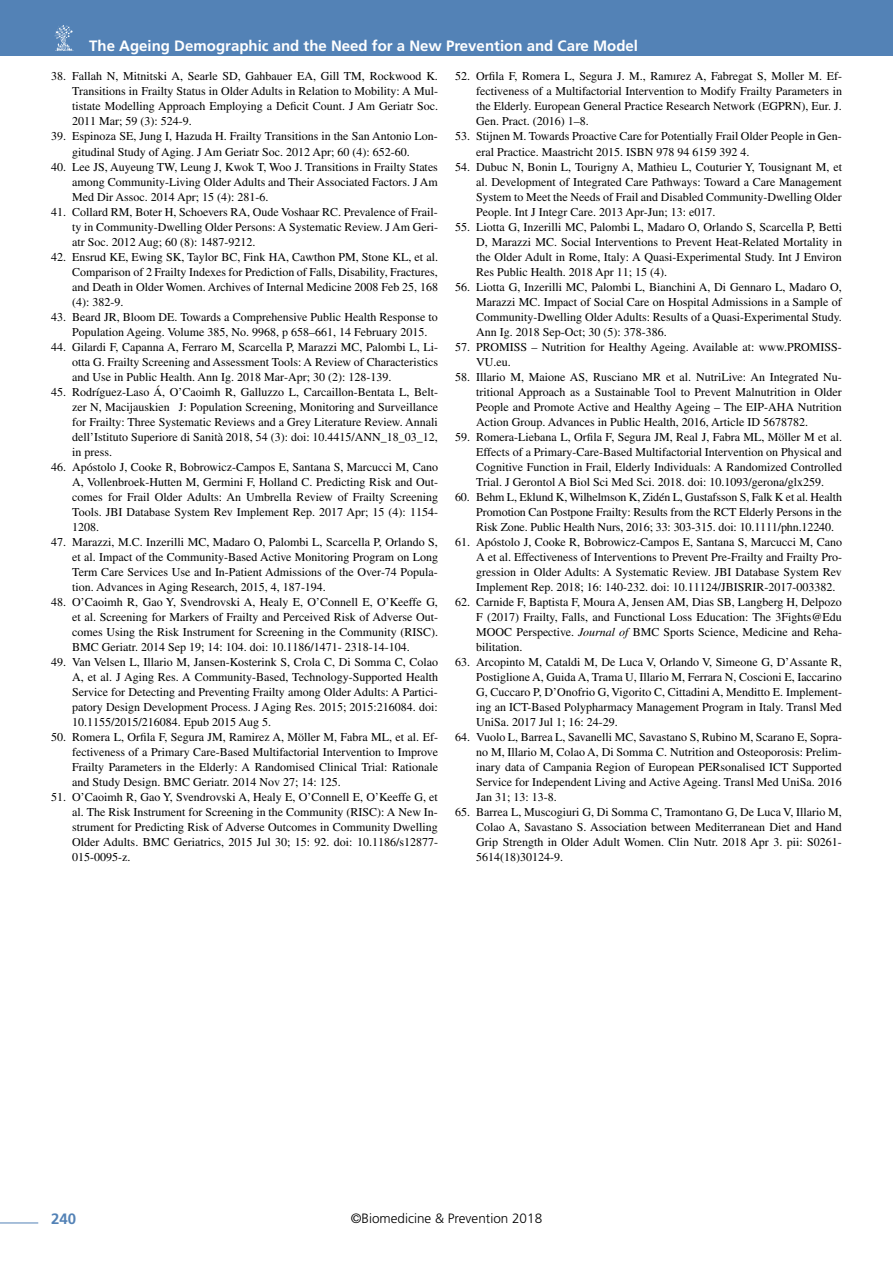
<style>
.page{position:relative;width:893px;height:1263px;background:#fff}
.page>*{position:absolute;margin:0;border:0;box-sizing:border-box;transform-origin:0 0}
.t1{font:700 15px "Frutiger LT Std";color:#fff}
.t2{font:700 15px "Frutiger LT Std";color:#5382b6}
.t3{font:300 13.5px "Frutiger LT Std";color:#000}
.t4{font:12px/15px "Times LT Std";color:#000;text-align:justify}
.s1{font-style:italic}
</style>
<div class="page">
<div style="left:0;top:0;width:893px;height:55px;background:#5382b6"></div>
<svg style="left:55px;top:25px;width:19px;height:26px"></svg>
<hr style="left:0;top:1222px;width:38px;height:1px;background:#5382b6">
<p class="t1" style="left:89px;top:36px;width:550px">The Ageing Demographic and the Need for a New Prevention and Care Model</p>
<p class="t4" style="left:72px;top:69px;width:367px;text-indent:-21px">38. Fallah N, Mitnitski A, Searle SD, Gahbauer EA, Gill TM, Rockwood K.<br>Transitions in Frailty Status in Older Adults in Relation to Mobility: A Mul&shy;tistate Modelling Approach Employing a Deficit Count. J Am Geriatr Soc.<br>2011 Mar; 59 (3): 524-9.</p>
<p class="t4" style="left:51px;top:129px;width:388px;text-align:center">39. Espinoza SE, Jung I, Hazuda H. Frailty Transitions in the San Antonio Lon&shy;gitudinal Study of Aging. J Am Geriatr Soc. 2012 Apr; 60 (4): 652-60.</p>
<p class="t4" style="left:72px;top:159px;width:367px;text-indent:-21px">40. Lee JS, Auyeung TW, Leung J, Kwok T, Woo J. Transitions in Frailty States among Community-Living Older Adults and Their Associated Factors. J Am Med Dir Assoc. 2014 Apr; 15 (4): 281-6.</p>
<p class="t4" style="left:72px;top:204px;width:367px;text-indent:-21px">41. Collard RM, Boter H, Schoevers RA, Oude Voshaar RC. Prevalence of Frail&shy;ty in Community-Dwelling Older Persons: A Systematic Review. J Am Geri&shy;atr Soc. 2012 Aug; 60 (8): 1487-9212.</p>
<p class="t4" style="left:72px;top:249px;width:367px;text-indent:-21px">42. Ensrud KE, Ewing SK, Taylor BC, Fink HA, Cawthon PM, Stone KL, et al.<br>Comparison of 2 Frailty Indexes for Prediction of Falls, Disability, Fractures, and Death in Older Women. Archives of Internal Medicine 2008 Feb 25, 168 (4): 382-9.</p>
<p class="t4" style="left:72px;top:309px;width:367px;text-indent:-21px">43. Beard JR, Bloom DE. Towards a Comprehensive Public Health Response to<br>Population Ageing. Volume 385, No. 9968, p 658–661, 14 February 2015.</p>
<p class="t4" style="left:72px;top:339px;width:367px;text-indent:-21px">44. Gilardi F, Capanna A, Ferraro M, Scarcella P, Marazzi MC, Palombi L, Li&shy;otta G. Frailty Screening and Assessment Tools: A Review of Characteristics and Use in Public Health. Ann Ig. 2018 Mar-Apr; 30 (2): 128-139.</p>
<p class="t4" style="left:72px;top:384px;width:367px;text-indent:-21px">45. Rodríguez-Laso Á, O’Caoimh R, Galluzzo L, Carcaillon-Bentata L, Belt&shy;zer N, Macijauskienė J: Population Screening, Monitoring and Surveillance for Frailty: Three Systematic Reviews and a Grey Literature Review. Annali dell’Istituto Superiore di Sanità 2018, 54 (3): doi: 10.4415/ANN_18_03_12, in press.</p>
<p class="t4" style="left:72px;top:459px;width:367px;text-indent:-21px">46. Apóstolo J, Cooke R, Bobrowicz-Campos E, Santana S, Marcucci M, Cano A, Vollenbroek-Hutten M, Germini F, Holland C. Predicting Risk and Out&shy;comes for Frail Older Adults: An Umbrella Review of Frailty Screening Tools. JBI Database System Rev Implement Rep. 2017 Apr; 15 (4): 1154- 1208.</p>
<p class="t4" style="left:72px;top:534px;width:367px;text-indent:-21px">47. Marazzi, M.C. Inzerilli MC, Madaro O, Palombi L, Scarcella P, Orlando S, et al. Impact of the Community-Based Active Monitoring Program on Long Term Care Services Use and In-Patient Admissions of the Over-74 Popula&shy;tion. Advances in Aging Research, 2015, 4, 187-194.</p>
<p class="t4" style="left:72px;top:594px;width:367px;text-indent:-21px">48. O’Caoimh R, Gao Y, Svendrovski A, Healy E, O’Connell E, O’Keeffe G, et al. Screening for Markers of Frailty and Perceived Risk of Adverse Out&shy;comes Using the Risk Instrument for Screening in the Community (RISC).<br>BMC Geriatr. 2014 Sep 19; 14: 104. doi: 10.1186/1471- 2318-14-104.</p>
<p class="t4" style="left:72px;top:654px;width:367px;text-indent:-21px">49. Van Velsen L, Illario M, Jansen-Kosterink S, Crola C, Di Somma C, Colao A, et al. J Aging Res. A Community-Based, Technology-Supported Health Service for Detecting and Preventing Frailty among Older Adults: A Partici&shy;patory Design Development Process. J Aging Res. 2015; 2015:216084. doi:<br>10.1155/2015/216084. Epub 2015 Aug 5.</p>
<p class="t4" style="left:72px;top:729px;width:367px;text-indent:-21px">50. Romera L, Orfila F, Segura JM, Ramirez A, Möller M, Fabra ML, et al. Ef&shy;fectiveness of a Primary Care-Based Multifactorial Intervention to Improve Frailty Parameters in the Elderly: A Randomised Clinical Trial: Rationale and Study Design. BMC Geriatr. 2014 Nov 27; 14: 125.</p>
<p class="t4" style="left:72px;top:789px;width:367px;text-indent:-21px">51. O’Caoimh R, Gao Y, Svendrovski A, Healy E, O’Connell E, O’Keeffe G, et al. The Risk Instrument for Screening in the Community (RISC): A New In&shy;strument for Predicting Risk of Adverse Outcomes in Community Dwelling Older Adults. BMC Geriatrics, 2015 Jul 30; 15: 92. doi: 10.1186/s12877- 015-0095-z.</p>
<p class="t4" style="left:476px;top:69px;width:367px;text-indent:-21px">52. Orfila F, Romera L, Segura J. M., Ramırez A, Fabregat S, Moller M. Ef&shy;fectiveness of a Multifactorial Intervention to Modify Frailty Parameters in the Elderly. European General Practice Research Network (EGPRN), Eur. J.<br>Gen. Pract. (2016) 1–8.</p>
<p class="t4" style="left:476px;top:129px;width:367px;text-indent:-21px">53. Stijnen M. Towards Proactive Care for Potentially Frail Older People in Gen&shy;eral Practice. Maastricht 2015. ISBN 978 94 6159 392 4.</p>
<p class="t4" style="left:476px;top:159px;width:367px;text-indent:-21px">54. Dubuc N, Bonin L, Tourigny A, Mathieu L, Couturier Y, Tousignant M, et al. Development of Integrated Care Pathways: Toward a Care Management System to Meet the Needs of Frail and Disabled Community-Dwelling Older People. Int J Integr Care. 2013 Apr-Jun; 13: e017.</p>
<p class="t4" style="left:476px;top:219px;width:367px;text-indent:-21px">55. Liotta G, Inzerilli MC, Palombi L, Madaro O, Orlando S, Scarcella P, Betti D, Marazzi MC. Social Interventions to Prevent Heat-Related Mortality in the Older Adult in Rome, Italy: A Quasi-Experimental Study. Int J Environ Res Public Health. 2018 Apr 11; 15 (4).</p>
<p class="t4" style="left:476px;top:279px;width:367px;text-indent:-21px">56. Liotta G, Inzerilli MC, Palombi L, Bianchini A, Di Gennaro L, Madaro O, Marazzi MC. Impact of Social Care on Hospital Admissions in a Sample of Community-Dwelling Older Adults: Results of a Quasi-Experimental Study.<br>Ann Ig. 2018 Sep-Oct; 30 (5): 378-386.</p>
<p class="t4" style="left:476px;top:339px;width:367px;text-indent:-21px">57. PROMISS – Nutrition for Healthy Ageing. Available at: www.PROMISS-<br>VU.eu.</p>
<p class="t4" style="left:476px;top:369px;width:367px;text-indent:-21px">58. Illario M, Maione AS, Rusciano MR et al. NutriLive: An Integrated Nu&shy;tritional Approach as a Sustainable Tool to Prevent Malnutrition in Older People and Promote Active and Healthy Ageing – The EIP-AHA Nutrition Action Group. Advances in Public Health, 2016, Article ID 5678782.</p>
<p class="t4" style="left:476px;top:429px;width:367px;text-indent:-21px">59. Romera-Liebana L, Orfila F, Segura JM, Real J, Fabra ML, Möller M et al.<br>Effects of a Primary-Care-Based Multifactorial Intervention on Physical and Cognitive Function in Frail, Elderly Individuals: A Randomized Controlled Trial. J Gerontol A Biol Sci Med Sci. 2018. doi: 10.1093/gerona/glx259.</p>
<p class="t4" style="left:476px;top:489px;width:367px;text-indent:-21px">60. Behm L, Eklund K, Wilhelmson K, Zidén L, Gustafsson S, Falk K et al. Health Promotion Can Postpone Frailty: Results from the RCT Elderly Persons in the Risk Zone. Public Health Nurs, 2016; 33: 303-315. doi: 10.1111/phn.12240.</p>
<p class="t4" style="left:476px;top:534px;width:367px;text-indent:-21px">61. Apóstolo J, Cooke R, Bobrowicz-Campos E, Santana S, Marcucci M, Cano A et al. Effectiveness of Interventions to Prevent Pre-Frailty and Frailty Pro&shy;gression in Older Adults: A Systematic Review. JBI Database System Rev Implement Rep. 2018; 16: 140-232. doi: 10.11124/JBISRIR-2017-003382.</p>
<p class="t4" style="left:476px;top:594px;width:367px;text-indent:-21px">62. Carnide F, Baptista F, Moura A, Jensen AM, Dias SB, Langberg H, Delpozo F (2017) Frailty, Falls, and Functional Loss Education: The 3Fights@Edu MOOC Perspective. <span class="s1">Journal of</span> BMC Sports Science, Medicine and Reha&shy;bilitation.</p>
<p class="t4" style="left:476px;top:654px;width:367px;text-indent:-21px">63. Arcopinto M, Cataldi M, De Luca V, Orlando V, Simeone G, D’Assante R, Postiglione A, Guida A, Trama U, Illario M, Ferrara N, Coscioni E, Iaccarino G, Cuccaro P, D’Onofrio G, Vigorito C, Cittadini A, Menditto E. Implement&shy;ing an ICT-Based Polypharmacy Management Program in Italy. Transl Med UniSa. 2017 Jul 1; 16: 24-29.</p>
<p class="t4" style="left:476px;top:729px;width:367px;text-indent:-21px">64. Vuolo L, Barrea L, Savanelli MC, Savastano S, Rubino M, Scarano E, Sopra&shy;no M, Illario M, Colao A, Di Somma C. Nutrition and Osteoporosis: Prelim&shy;inary data of Campania Region of European PERsonalised ICT Supported Service for Independent Living and Active Ageing. Transl Med UniSa. 2016<br>Jan 31; 13: 13-8.</p>
<p class="t4" style="left:476px;top:804px;width:367px;text-indent:-21px">65. Barrea L, Muscogiuri G, Di Somma C, Tramontano G, De Luca V, Illario M, Colao A, Savastano S. Association between Mediterranean Diet and Hand Grip Strength in Older Adult Women. Clin Nutr. 2018 Apr 3. pii: S0261- 5614(18)30124-9.</p>
<p class="t2" style="left:51px;top:1210px;width:27px">240</p>
<p class="t3" style="left:351px;top:1210px;width:193px">©Biomedicine &amp; Prevention 2018</p>
</div>
